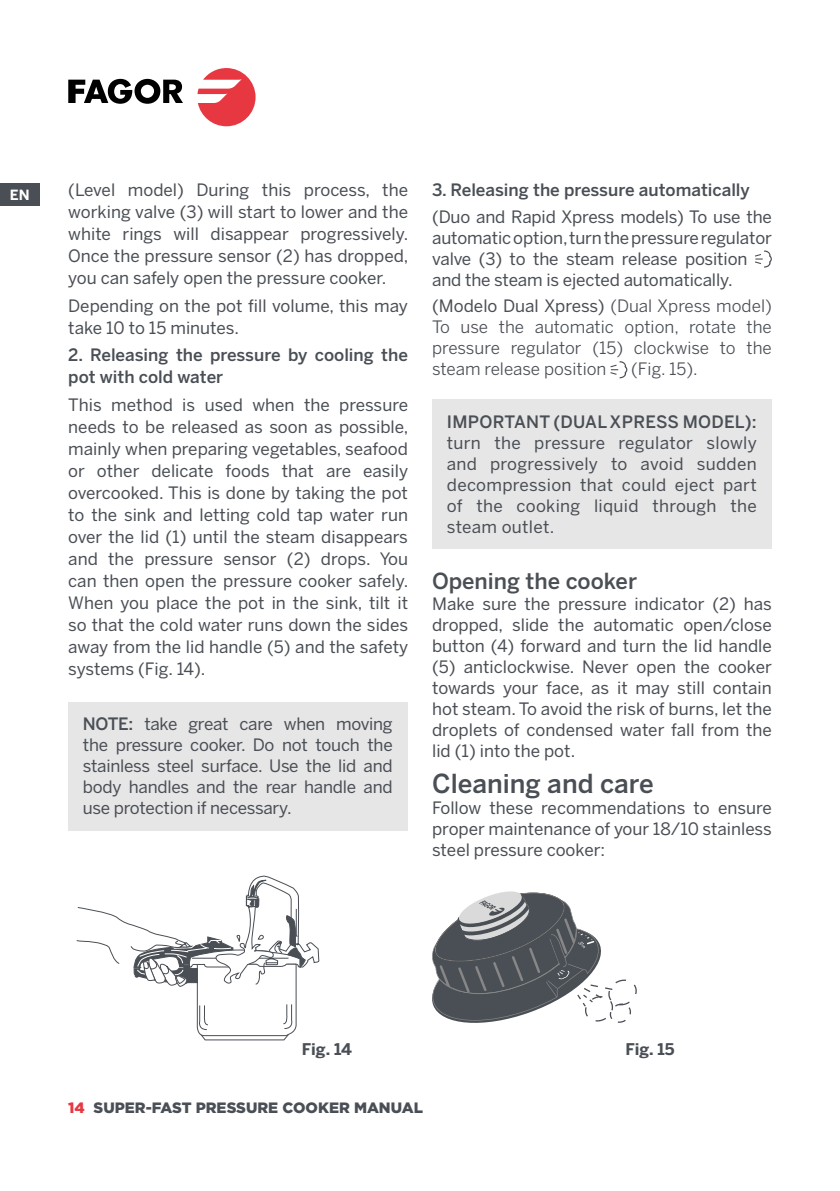
<style>
.page{position:relative;width:840px;height:1191px;background:#fff}
.page>*{position:absolute;margin:0;border:0;box-sizing:border-box;transform-origin:0 0}
.t1{font:500 26px "Benton Sans";color:#4a4f55}
.t2{font:500 22px "Benton Sans";color:#4a4f55}
.t3{font:17px/21px "Benton Sans";letter-spacing:-.01em;color:#4a4f55;text-align:justify}
.t4{font:17px/21px "Benton Sans";color:#4a4f55;text-align:justify}
.t5{font:500 17px/22px "Benton Sans";color:#4a4f55}
.t6{font:700 16px "Benton Sans";color:#4a4f55}
.t7{font:900 15px "Gotham";color:#4a4f55}
.t8{font:700 14px "Benton Sans";color:#fff}
.s1{font-weight:500}
.s2{font-style:inherit}
.s3{color:#e73741}
</style>
<div class="page">
<svg style="left:197px;top:68px;width:58px;height:58px"></svg>
<svg style="left:68px;top:79px;width:115px;height:25px"></svg>
<div style="left:0;top:183px;width:40px;height:23px;background:#4a4f55"></div>
<svg style="left:755px;top:250px;width:16px;height:18px"></svg>
<svg style="left:610px;top:361px;width:17px;height:17px"></svg>
<svg style="left:76px;top:875px;width:243px;height:165px"></svg>
<div style="left:68px;top:702px;width:339px;height:128px;background:#e6e6e7"></div>
<svg style="left:432px;top:891px;width:204px;height:132px"></svg>
<div style="left:432px;top:399px;width:339px;height:150px;background:#e6e6e7"></div>
<p class="t8" style="left:10px;top:186px;width:21px">EN</p>
<p class="t3" style="left:68px;top:179px;width:341px;line-height:22px">(Level model) During this process, the working valve (3) will start to lower and the white rings will disappear progressively.<br>Once the pressure sensor (2) has dropped, you can safely open the pressure cooker.</p>
<p class="t3" style="left:68px;top:294px;width:341px;line-height:22px">Depending on the pot fill volume, this may take 10 to 15 minutes.</p>
<p class="t5" style="left:68px;top:344px;width:341px">2. Releasing the pressure by cooling the pot with cold water</p>
<p class="t3" style="left:68px;top:394px;width:341px;line-height:22px">This method is used when the pressure needs to be released as soon as possible, mainly when preparing vegetables, seafood or other delicate foods that are easily overcooked. This is done by taking the pot to the sink and letting cold tap water run over the lid (1) until the steam disappears and the pressure sensor (2) drops. You can then open the pressure cooker safely.<br>When you place the pot in the sink, tilt it so that the cold water runs down the sides away from the lid handle (5) and the safety systems (Fig. 14).</p>
<p class="t3" style="left:83px;top:713px;width:311px"><span class="s1">NOTE:</span> take great care when moving the pressure cooker. Do not touch the stainless steel surface. Use the lid and body handles and the rear handle and use protection if necessary.</p>
<p class="t5" style="left:432px;top:179px;width:319px">3. Releasing the pressure automatically</p>
<p class="t3" style="left:432px;top:206px;width:341px;text-align:left">(Duo and Rapid Xpress models) To use the automatic option, turn the pressure regulator valve (3) to the steam release position and the steam is ejected automatically.</p>
<p class="t4" style="left:432px;top:295px;width:341px"><span class="s2">(Modelo Dual Xpress)</span> (Dual Xpress model)<br>To use the automatic option, rotate the pressure regulator (15) clockwise to the steam release position</p>
<p class="t4" style="left:631px;top:358px;width:68px">(Fig. 15).</p>
<p class="t5" style="left:446px;top:410px;width:311px">IMPORTANT (DUAL XPRESS MODEL):</p>
<p class="t3" style="left:446px;top:432px;width:311px">turn the pressure regulator slowly and progressively to avoid sudden decompression that could eject part of the cooking liquid through the steam outlet.</p>
<p class="t2" style="left:432px;top:568px;width:206px">Opening the cooker</p>
<p class="t3" style="left:432px;top:593px;width:341px">Make sure the pressure indicator (2) has dropped, slide the automatic open/close button (4) forward and turn the lid handle (5) anticlockwise. Never open the cooker towards your face, as it may still contain hot steam. To avoid the risk of burns, let the droplets of condensed water fall from the lid (1) into the pot.</p>
<h1 class="t1" style="left:432px;top:768px;width:223px">Cleaning and care</h1>
<p class="t3" style="left:432px;top:797px;width:341px">Follow these recommendations to ensure proper maintenance of your 18/10 stainless steel pressure cooker:</p>
<p class="t6" style="left:301px;top:1039px;width:52px">Fig. 14</p>
<p class="t7" style="left:68px;top:1098px;width:356px"><span class="s3">14</span> SUPER-FAST PRESSURE COOKER MANUAL</p>
<p class="t6" style="left:625px;top:1039px;width:51px">Fig. 15</p>
</div>
